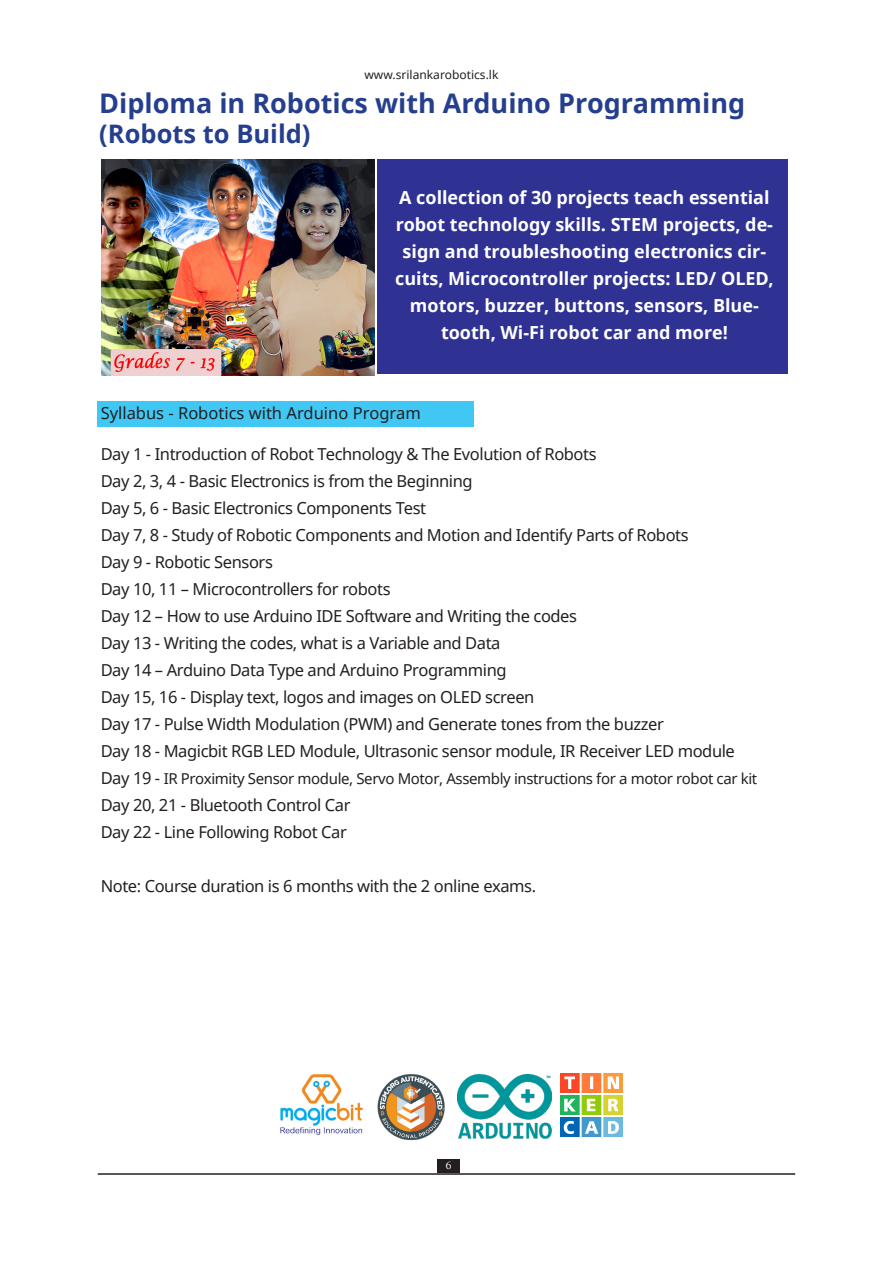
<style>
.page{position:relative;width:893px;height:1263px;background:#fff}
.page>*{position:absolute;margin:0;border:0;box-sizing:border-box;transform-origin:0 0}
.captions{font:700 27px "Noto Sans";color:#253f8e}
.captions-2{font:700 25.5px "Noto Sans";color:#253f8e}
.captions-3{font:700 18px/27px "Noto Sans";color:#fff;text-align:center}
.captions-4{font:16.5px "Noto Sans";letter-spacing:-.025em;color:#231f20}
.captions-5{font:16.5px "Noto Sans";color:#231f20}
.captions-6{font:15px "Noto Sans";letter-spacing:-.025em;color:#231f20}
.t1{font:13.5px "FM Abhayax";color:#fff}
.t2{font:12px "Noto Sans";color:#231f20}
.s1{font-size:16.5px}
</style>
<div class="page">
<div style="left:437px;top:1159px;width:23px;height:14px;background:#231f20"></div>
<hr style="left:98px;top:1173px;width:697px;height:2px;background:#231f20">
<div style="left:97px;top:401px;width:376px;height:26px;background:#40c7f4"></div>
<img style="left:102px;top:159px;width:272px;height:216px">
<div style="left:378px;top:159px;width:410px;height:215px;background:#2f3293"></div>
<img style="left:280px;top:1074px;width:83px;height:62px">
<img style="left:377px;top:1074px;width:68px;height:67px">
<img style="left:457px;top:1074px;width:94px;height:65px">
<img style="left:560px;top:1074px;width:62px;height:62px">
<p class="t2" style="left:364px;top:67px;width:135px">www.srilankarobotics.lk</p>
<p class="captions" style="left:99px;top:84px;width:647px">Diploma in Robotics with Arduino Programming</p>
<p class="captions-2" style="left:99px;top:116px;width:213px">(Robots to Build)</p>
<p class="captions-3" style="left:399px;top:183px;width:372px">A collection of 30 projects teach essential</p>
<p class="captions-3" style="left:395px;top:210px;width:380px">robot technology skills. STEM projects, de&shy;sign and troubleshooting electronics cir&shy;cuits, Microcontroller projects: LED/ OLED,</p>
<p class="captions-3" style="left:410px;top:291px;width:350px">motors, buzzer, buttons, sensors, Blue&shy;tooth, Wi-Fi robot car and more!</p>
<p class="captions-5" style="left:101px;top:402px;width:322px">Syllabus - Robotics with Arduino Program</p>
<p class="captions-4" style="left:101px;top:443px;width:497px">Day 1 - Introduction of Robot Technology &amp; The Evolution of Robots</p>
<p class="captions-4" style="left:101px;top:470px;width:374px">Day 2, 3, 4 - Basic Electronics is from the Beginning</p>
<p class="captions-4" style="left:101px;top:497px;width:327px">Day 5, 6 - Basic Electronics Components Test</p>
<p class="captions-4" style="left:101px;top:524px;width:589px">Day 7, 8 - Study of Robotic Components and Motion and Identify Parts of Robots</p>
<p class="captions-4" style="left:101px;top:551px;width:174px">Day 9 - Robotic Sensors</p>
<p class="captions-4" style="left:101px;top:578px;width:291px">Day 10, 11 – Microcontrollers for robots</p>
<p class="captions-4" style="left:101px;top:605px;width:478px">Day 12 – How to use Arduino IDE Software and Writing the codes</p>
<p class="captions-4" style="left:101px;top:632px;width:401px">Day 13 - Writing the codes, what is a Variable and Data</p>
<p class="captions-4" style="left:101px;top:659px;width:408px">Day 14 – Arduino Data Type and Arduino Programming</p>
<p class="captions-4" style="left:101px;top:686px;width:435px">Day 15, 16 - Display text, logos and images on OLED screen</p>
<p class="captions-4" style="left:101px;top:713px;width:565px">Day 17 - Pulse Width Modulation (PWM) and Generate tones from the buzzer</p>
<p class="captions-4" style="left:101px;top:740px;width:636px">Day 18 - Magicbit RGB LED Module, Ultrasonic sensor module, IR Receiver LED module</p>
<p class="captions-6" style="left:101px;top:768px;width:658px"><span class="s1">Day 19 -</span> IR Proximity Sensor module, Servo Motor, Assembly instructions for a motor robot car kit</p>
<p class="captions-4" style="left:101px;top:794px;width:251px">Day 20, 21 - Bluetooth Control Car</p>
<p class="captions-4" style="left:101px;top:821px;width:248px">Day 22 - Line Following Robot Car</p>
<p class="captions-4" style="left:101px;top:875px;width:437px">Note: Course duration is 6 months with the 2 online exams.</p>
<p class="t1" style="left:446px;top:1159px;width:7px">6</p>
</div>
